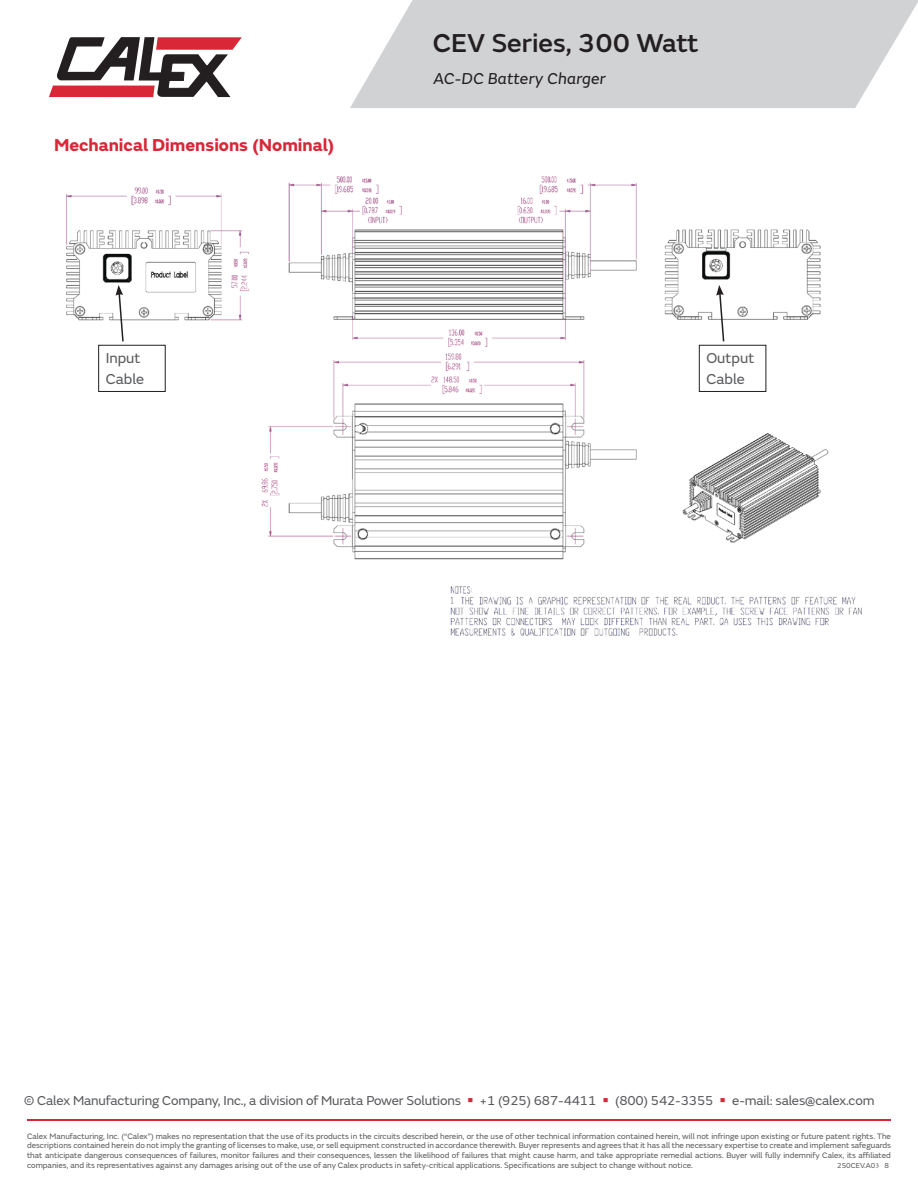
<style>
.page{position:relative;width:918px;height:1188px;background:#fff}
.page>*{position:absolute;margin:0;border:0;box-sizing:border-box;transform-origin:0 0}
.t1{font:500 27px "FS Emeric";color:#231f20}
.t2{font:700 18px "FS Emeric";color:#d92738}
.t3{font:italic 16.5px "FS Emeric";letter-spacing:.01em;color:#231f20}
.t4{font:15px/21px "FS Emeric";color:#595a5d}
.t5{font:13.5px "FS Emeric";letter-spacing:-.01em;color:#595a5d}
.t6{font:8.25px/9.9px "FS Emeric";color:#595a5d;text-align:justify}
.t7{font:7.5px "FS Emeric";color:#595a5d}
.s1{font-size:21px;color:#d92738}
.s2{font-family:"Minion Pro"}
</style>
<div class="page">
<svg style="left:350px;top:0;width:568px;height:108px;background:#d6d6d8"></svg>
<svg style="left:49px;top:37px;width:193px;height:60px"></svg>
<hr style="left:27px;top:1119px;width:864px;height:1px;background:#d92738">
<img style="left:66px;top:176px;width:796px;height:460px">
<div style="left:98px;top:345px;width:68px;height:47px;border:1px solid #231f20"></div>
<div style="left:699px;top:345px;width:67px;height:47px;border:1px solid #231f20"></div>
<svg style="left:116px;top:285px;width:9px;height:58px"></svg>
<svg style="left:716px;top:285px;width:9px;height:58px"></svg>
<h2 class="t2" style="left:54px;top:131px;width:282px">Mechanical Dimensions (Nominal)</h2>
<h1 class="t1" style="left:433px;top:23px;width:267px">CEV Series, 300 Watt</h1>
<h3 class="t3" style="left:434px;top:67px;width:174px">AC-DC Battery Charger</h3>
<h3 class="t4" style="left:106px;top:347px;width:40px">Input<br>Cable</h3>
<h3 class="t4" style="left:706px;top:347px;width:49px">Output<br>Cable</h3>
<h3 class="t5" style="left:24px;top:1091px;width:852px">© Calex Manufacturing Company, Inc., a division of Murata Power Solutions <span class="s1">•</span> +1 (925) 687-4411 <span class="s1">•</span> (800) 542-3355 <span class="s1">•</span> e-mail: sales@calex.com</h3>
<p class="t6" style="left:27px;top:1130px;width:866px">Calex Manufacturing, Inc. (“Calex”) makes no representation that the use of its products in the circuits described herein, or the use of other technical information contained herein, will not infringe upon existing or future patent rights. The descriptions contained herein do not imply the granting of licenses to make, use, or sell equipment constructed in accordance therewith. Buyer represents and agrees that it has all the necessary expertise to create and implement safeguards that anticipate dangerous consequences of failures, monitor failures and their consequences, lessen the likelihood of failures that might cause harm, and take appropriate remedial actions. Buyer will fully indemnify Calex, its affiliated companies, and its representatives against any damages arising out of the use of any Calex products in safety-critical applications. Specifications are subject to change without notice.</p>
<p class="t7" style="left:837px;top:1160px;width:53px">250CEV.A0<span class="s2">3</span> 8</p>
</div>
